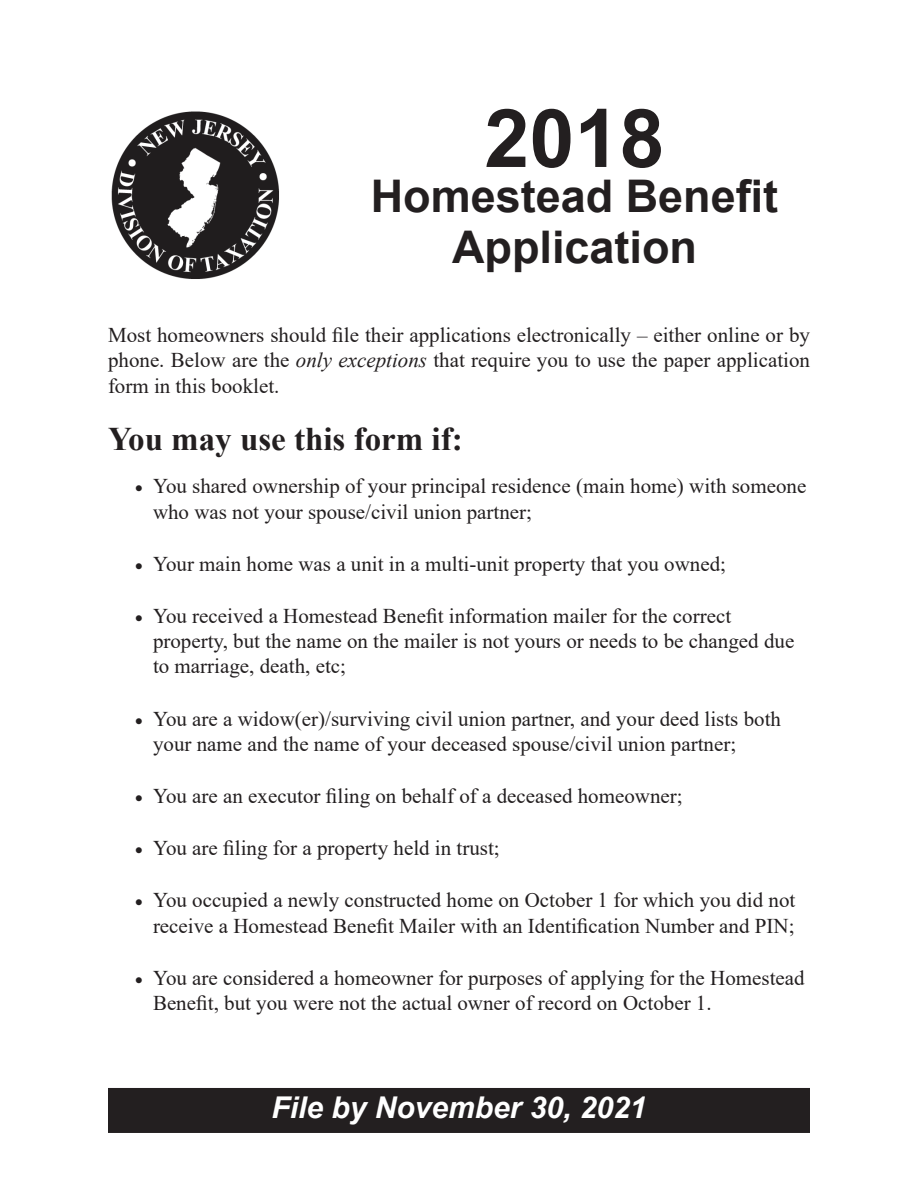
<style>
.page{position:relative;width:918px;height:1188px;background:#fff}
.page>*{position:absolute;margin:0;border:0;box-sizing:border-box;transform-origin:0 0}
.t1{font:700 81px "Arial";color:#231f20}
.t2{font:700 45px/51px "Arial";color:#231f20;text-align:center}
.t3{font:700 33px "Times New Roman";color:#231f20}
.t4{font:italic 700 30px "Arial";color:#fff}
.t5{font:21px/25.2px "Times New Roman";color:#231f20}
.s1{font-style:italic}
</style>
<div class="page">
<img style="left:111px;top:111px;width:168px;height:168px">
<div style="left:108px;top:1088px;width:702px;height:45px;background:#231f20"></div>
<h1 class="t1" style="left:484px;top:81px;width:182px">2018</h1>
<h2 class="t2" style="left:371px;top:171px;width:409px">Homestead Benefit<br>Application</h2>
<p class="t5" style="left:108px;top:322px;width:704px;text-align:justify">Most homeowners should file their applications electronically – either online or by phone. Below are the <span class="s1">only exceptions</span> that require you to use the paper application form in this booklet.</p>
<h3 class="t3" style="left:108px;top:415px;width:356px">You may use this form if:</h3>
<p class="t5" style="left:153px;top:473px;width:655px;text-indent:-18px">• You shared ownership of your principal residence (main home) with someone who was not your spouse/civil union partner;</p>
<p class="t5" style="left:135px;top:550px;width:593px">• Your main home was a unit in a multi-unit property that you owned;</p>
<p class="t5" style="left:153px;top:603px;width:643px;text-indent:-18px">• You received a Homestead Benefit information mailer for the correct property, but the name on the mailer is not yours or needs to be changed due to marriage, death, etc;</p>
<p class="t5" style="left:153px;top:705px;width:630px;text-indent:-18px">• You are a widow(er)/surviving civil union partner, and your deed lists both your name and the name of your deceased spouse/civil union partner;</p>
<p class="t5" style="left:135px;top:783px;width:549px">• You are an executor filing on behalf of a deceased homeowner;</p>
<p class="t5" style="left:135px;top:835px;width:366px">• You are filing for a property held in trust;</p>
<p class="t5" style="left:135px;top:887px;width:662px;text-align:right">• You occupied a newly constructed home on October 1 for which you did not receive a Homestead Benefit Mailer with an Identification Number and PIN;</p>
<p class="t5" style="left:153px;top:964px;width:653px;text-indent:-18px">• You are considered a homeowner for purposes of applying for the Homestead<br>Benefit, but you were not the actual owner of record on October 1.</p>
<h3 class="t4" style="left:271px;top:1087px;width:377px">File by November 30, 2021</h3>
</div>
